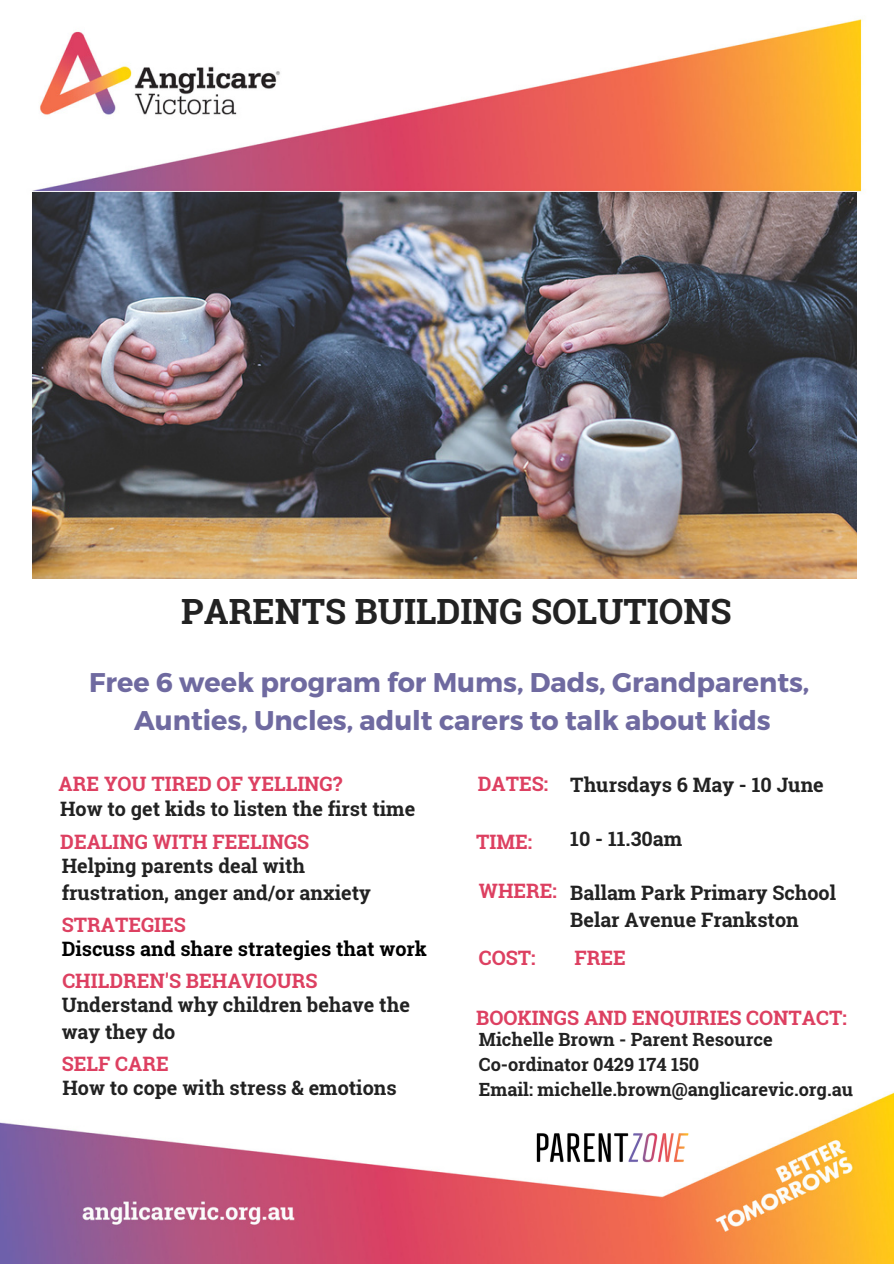
<style>
.page{position:relative;width:894px;height:1264px;background:#fff}
.page>*{position:absolute;margin:0;border:0;box-sizing:border-box;transform-origin:0 0}
.t1{font:700 34.8px "Roboto Slab";color:#222}
.t2{font:700 27px "Montserrat";color:#6f6aa0}
.t3{font:700 19.8px "Roboto Slab";color:#222}
.t4{font:700 19.8px "Roboto Slab";color:#dd4061}
.t5{font:700 19.8px "Roboto Slab";color:#000}
.t6{font:700 18.15px "Roboto Slab";color:#222}
</style>
<div class="page">
<img style="left:0;top:19px;width:893px;height:1244px">
<img style="left:33px;top:192px;width:823px;height:386px">
<img style="left:527px;top:1126px;width:168px;height:48px">
<p class="t1" style="left:181px;top:588px;width:551px">PARENTS BUILDING SOLUTIONS</p>
<p class="t2" style="left:89px;top:665px;width:721px">Free 6 week program for Mums, Dads, Grandparents,</p>
<p class="t2" style="left:134px;top:703px;width:638px">Aunties, Uncles, adult carers to talk about kids</p>
<p class="t4" style="left:58px;top:770px;width:285px">ARE YOU TIRED OF YELLING?</p>
<p class="t3" style="left:60px;top:795px;width:356px">How to get kids to listen the first time</p>
<p class="t4" style="left:60px;top:828px;width:250px">DEALING WITH FEELINGS</p>
<p class="t3" style="left:62px;top:852px;width:245px">Helping parents deal with</p>
<p class="t3" style="left:62px;top:879px;width:310px">frustration, anger and/or anxiety</p>
<p class="t4" style="left:62px;top:911px;width:126px">STRATEGIES</p>
<p class="t5" style="left:62px;top:935px;width:366px">Discuss and share strategies that work</p>
<p class="t4" style="left:62px;top:967px;width:256px">CHILDREN'S BEHAVIOURS</p>
<p class="t3" style="left:62px;top:991px;width:349px">Understand why children behave the</p>
<p class="t3" style="left:62px;top:1018px;width:115px">way they do</p>
<p class="t4" style="left:62px;top:1050px;width:108px">SELF CARE</p>
<p class="t3" style="left:62px;top:1074px;width:335px">How to cope with stress &amp; emotions</p>
<p class="t4" style="left:478px;top:770px;width:72px">DATES:</p>
<p class="t4" style="left:476px;top:828px;width:58px">TIME:</p>
<p class="t4" style="left:478px;top:877px;width:80px">WHERE:</p>
<p class="t3" style="left:570px;top:771px;width:255px">Thursdays 6 May - 10 June</p>
<p class="t3" style="left:570px;top:825px;width:113px">10 - 11.30am</p>
<p class="t3" style="left:570px;top:879px;width:267px">Ballam Park Primary School</p>
<p class="t3" style="left:570px;top:906px;width:230px">Belar Avenue Frankston</p>
<p class="t4" style="left:478px;top:944px;width:58px">COST:</p>
<p class="t4" style="left:574px;top:944px;width:53px">FREE</p>
<p class="t4" style="left:476px;top:1004px;width:372px">BOOKINGS AND ENQUIRIES CONTACT:</p>
<p class="t6" style="left:478px;top:1027px;width:295px">Michelle Brown - Parent Resource</p>
<p class="t6" style="left:478px;top:1051px;width:222px">Co-ordinator 0429 174 150</p>
<p class="t6" style="left:478px;top:1076px;width:375px">Email: michelle.brown@anglicarevic.org.au</p>
</div>
